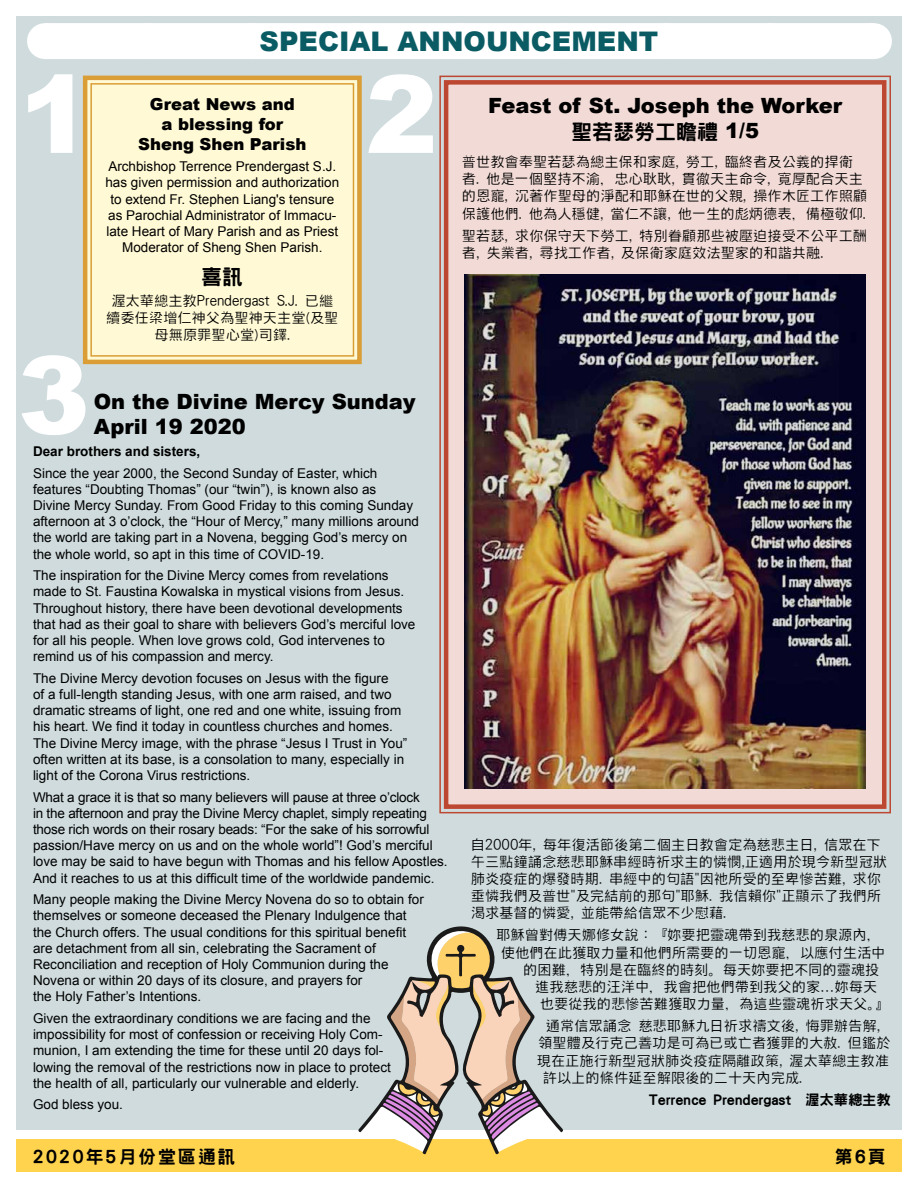
<style>
.page{position:relative;width:918px;height:1188px;background:#fff}
.page>*{position:absolute;margin:0;border:0;box-sizing:border-box;transform-origin:0 0}
.t1{font:900 108px "Arial";color:#fff}
.t2{font:900 27px "Arial";color:#0a5b64}
.t3{font:900 21px/25.2px "Arial";color:#000}
.t4{font:800 21px "Han Wang Hei";color:#000}
.t5{font:800 18px "Han Wang Hei";letter-spacing:.1em;color:#000}
.t6{font:900 16.5px/19.8px "Arial";color:#000;text-align:center}
.t7{font:300 14.25px/17.1px "Han Wang Hei";color:#000}
.t8{font:800 14.25px "Han Wang Hei";color:#000}
.t9{font:13.5px/16.2px "Arial";color:#000}
.t10{font:700 13.5px "Arial";color:#000}
.s1{font-family:"Arial";font-weight:900}
</style>
<div class="page">
<div style="left:16px;top:1139px;width:886px;height:33px;background:#ffd34e"></div>
<div style="left:16px;top:16px;width:886px;height:1114px;background:#cfdbdd"></div>
<div style="left:45px;top:23px;width:828px;height:36px;background:#fff"></div>
<hr style="left:873px;top:23px;width:1px;height:36px;background:#fff">
<svg style="left:82px;top:75px;width:280px;height:290px;background:#fcf3ca"></svg>
<div style="left:90px;top:83px;width:264px;height:274px;border:2px solid #db9e36"></div>
<svg style="left:439px;top:75px;width:452px;height:739px;background:#ecd4cf"></svg>
<div style="left:444px;top:80px;width:442px;height:729px;border:4px solid #bd4832"></div>
<img style="left:465px;top:274px;width:401px;height:514px">
<svg style="left:360px;top:928px;width:202px;height:225px"></svg>
<h1 class="t1" style="left:19px;top:36px;width:74px">1</h1>
<h2 class="t2" style="left:260px;top:22px;width:400px">SPECIAL ANNOUNCEMENT</h2>
<p class="t6" style="left:138px;top:94px;width:170px">Great News and<br>a blessing for<br>Sheng Shen Parish</p>
<p class="t9" style="left:105px;top:158px;width:235px;text-align:center">Archbishop Terrence Prendergast S.J. has given permission and authorization to extend Fr. Stephen Liang's tensure as Parochial Administrator of Immacu&shy;late Heart of Mary Parish and as Priest Moderator of Sheng Shen Parish.</p>
<h3 class="t4" style="left:201px;top:265px;width:43px">喜訊</h3>
<p class="t7" style="left:106px;top:292px;width:234px;text-align:center">渥太華總主教Prendergast S.J. 已繼續委任梁增仁神父為聖神天主堂(及聖母無原罪聖心堂)司鐸.</p>
<h1 class="t1" style="left:366px;top:36px;width:74px">2</h1>
<h3 class="t3" style="left:488px;top:92px;width:356px">Feast of St. Joseph the Worker</h3>
<h3 class="t4" style="left:571px;top:121px;width:189px">聖若瑟勞工瞻禮 <span class="s1">1/5</span></h3>
<p class="t7" style="left:462px;top:153px;width:407px">普世教會奉聖若瑟為總主保和家庭, 勞工, 臨終者及公義的捍衛者. 他是一個堅持不渝，忠心耿耿, 貫徹天主命令, 寬厚配合天主的恩寵, 沉著作聖母的淨配和耶穌在世的父親, 操作木匠工作照顧保護他們. 他為人穩健, 當仁不讓, 他一生的彪炳德表，備極敬仰.</p>
<p class="t7" style="left:462px;top:227px;width:407px">聖若瑟, 求你保守天下勞工, 特別眷顧那些被壓迫接受不公平工酬者, 失業者, 尋找工作者, 及保衛家庭效法聖家的和諧共融.</p>
<h1 class="t1" style="left:18px;top:317px;width:74px">3</h1>
<h3 class="t3" style="left:94px;top:388px;width:324px">On the Divine Mercy Sunday<br>April 19 2020</h3>
<p class="t10" style="left:33px;top:442px;width:169px">Dear brothers and sisters,</p>
<p class="t9" style="left:33px;top:465px;width:388px">Since the year 2000, the Second Sunday of Easter, which features “Doubting Thomas” (our “twin”), is known also as<br>Divine Mercy Sunday. From Good Friday to this coming Sunday afternoon at 3 o’clock, the “Hour of Mercy,” many millions around the world are taking part in a Novena, begging God’s mercy on the whole world, so apt in this time of COVID-19.</p>
<p class="t9" style="left:33px;top:567px;width:384px">The inspiration for the Divine Mercy comes from revelations made to St. Faustina Kowalska in mystical visions from Jesus.<br>Throughout history, there have been devotional developments that had as their goal to share with believers God’s merciful love for all his people. When love grows cold, God intervenes to remind us of his compassion and mercy.</p>
<p class="t9" style="left:33px;top:670px;width:376px">The Divine Mercy devotion focuses on Jesus with the figure<br>of a full-length standing Jesus, with one arm raised, and two dramatic streams of light, one red and one white, issuing from his heart. We find it today in countless churches and homes.<br>The Divine Mercy image, with the phrase “Jesus I Trust in You” often written at its base, is a consolation to many, especially in light of the Corona Virus restrictions.</p>
<p class="t9" style="left:33px;top:789px;width:416px">What a grace it is that so many believers will pause at three o’clock<br>in the afternoon and pray the Divine Mercy chaplet, simply repeating those rich words on their rosary beads: “For the sake of his sorrowful passion/Have mercy on us and on the whole world”! God’s merciful love may be said to have begun with Thomas and his fellow Apostles.<br>And it reaches to us at this difficult time of the worldwide pandemic.</p>
<p class="t9" style="left:33px;top:891px;width:392px">Many people making the Divine Mercy Novena do so to obtain for themselves or someone deceased the Plenary Indulgence that the Church offers. The usual conditions for this spiritual benefit are detachment from all sin, celebrating the Sacrament of Reconciliation and reception of Holy Communion during the Novena or within 20 days of its closure, and prayers for<br>the Holy Father’s Intentions.</p>
<p class="t9" style="left:33px;top:1010px;width:359px">Given the extraordinary conditions we are facing and the impossibility for most of confession or receiving Holy Com&shy;munion, I am extending the time for these until 20 days fol&shy;lowing the removal of the restrictions now in place to protect the health of all, particularly our vulnerable and elderly.</p>
<p class="t9" style="left:33px;top:1097px;width:92px">God bless you.</p>
<p class="t7" style="left:471px;top:836px;width:418px">自2000年, 每年復活節後第二個主日教會定為慈悲主日, 信眾在下午三點鐘誦念慈悲耶穌串經時祈求主的憐憫,正適用於現今新型冠狀肺炎疫症的爆發時期. 串經中的句語"因祂所受的至卑慘苦難, 求你垂憐我們及普世"及完結前的那句"耶穌. 我信賴你"正顯示了我們所渴求基督的憐愛, 並能帶給信眾不少慰藉.</p>
<p class="t7" style="left:496px;top:927px;width:386px">耶穌曾對傅天娜修女說：『妳要把靈魂帶到我慈悲的泉源內，</p>
<p class="t7" style="left:501px;top:944px;width:386px">使他們在此獲取力量和他們所需要的一切恩寵，以應付生活中</p>
<p class="t7" style="left:523px;top:961px;width:358px">的困難，特別是在臨終的時刻。每天妳要把不同的靈魂投</p>
<p class="t7" style="left:535px;top:978px;width:344px">進我慈悲的汪洋中，我會把他們帶到我父的家…妳每天</p>
<p class="t7" style="left:540px;top:995px;width:352px">也要從我的悲慘苦難獲取力量，為這些靈魂祈求天父。』</p>
<p class="t7" style="left:546px;top:1018px;width:336px">通常信眾誦念 慈悲耶穌九日祈求禱文後, 悔罪辦告解,</p>
<p class="t7" style="left:538px;top:1035px;width:354px">領聖體及行克己善功是可為已或亡者獲罪的大赦. 但鑑於</p>
<p class="t7" style="left:537px;top:1052px;width:354px">現在正施行新型冠狀肺炎疫症隔離政策, 渥太華總主教准</p>
<p class="t7" style="left:543px;top:1069px;width:261px">許以上的條件延至解限後的二十天內完成.</p>
<p class="t8" style="left:649px;top:1092px;width:243px">Terrence Prendergast 渥太華總主教</p>
<h3 class="t5" style="left:32px;top:1147px;width:205px">2020年5月份堂區通訊</h3>
<h3 class="t5" style="left:835px;top:1147px;width:53px">第6頁</h3>
</div>
